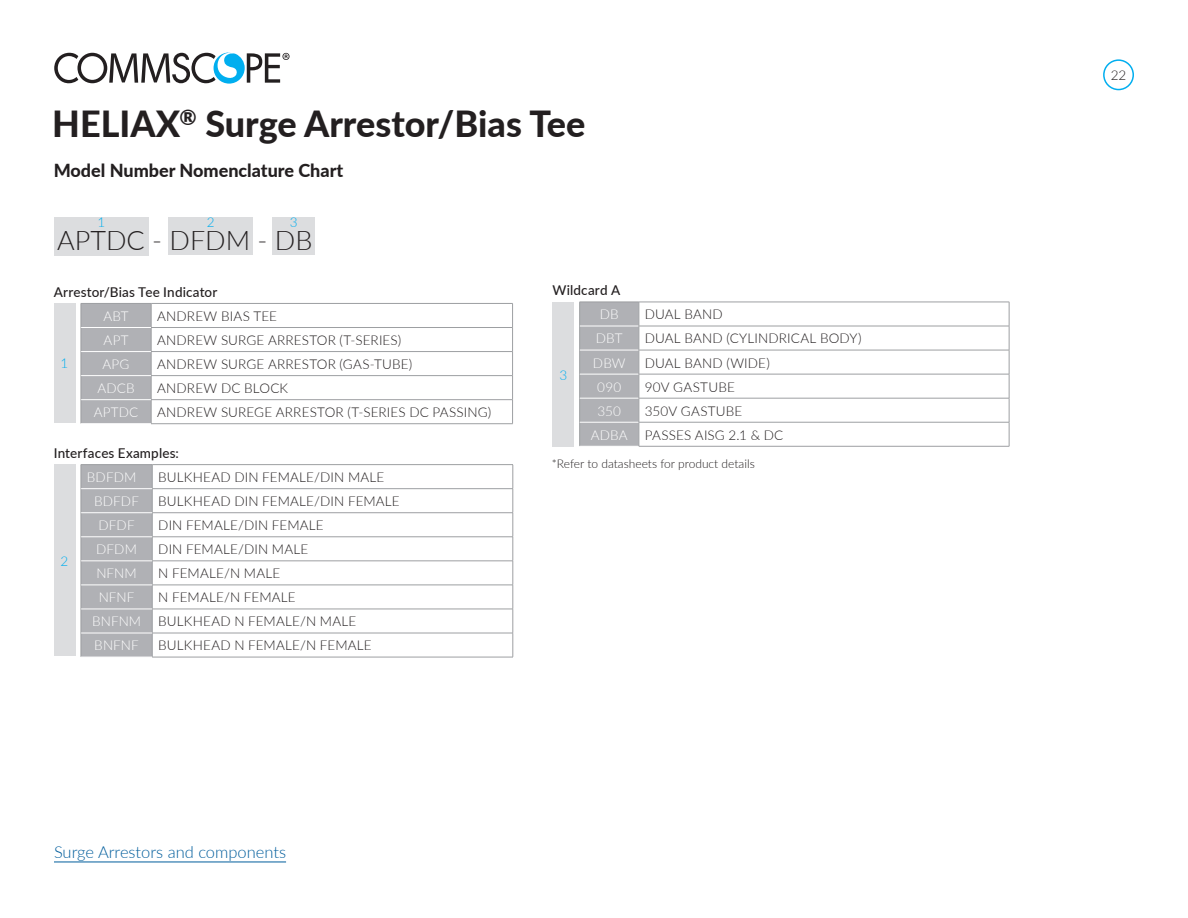
<style>
.page{position:relative;width:1188px;height:918px;background:#fff}
.page>*{position:absolute;margin:0;border:0;box-sizing:border-box;transform-origin:0 0}
.Product_Name{font:800 36px "Lato";color:#231f20}
.Part_Number{font:300 27px "Lato";color:#231f20}
.Sub_head{font:800 18px "Lato";color:#231f20}
.Chart_info{font:300 16.5px "Lato";color:#005d9c}
.OID{font:300 13.5px "Lato";letter-spacing:.015em;color:#231f20}
.OID_Part_Number{font:300 13.5px "Lato";letter-spacing:.01em;color:#fff}
.OID_Headers{font:500 13.5px "Lato";letter-spacing:.01em;color:#231f20}
.t1{font:300 13.5px "Lato";color:#00aeef}
.Body_Light_8_11{font:300 12px "Lato";color:#231f20}
.s1{font-style:inherit}
</style>
<div class="page">
<svg style="left:54px;top:52px;width:236px;height:32px"></svg>
<div style="left:1103px;top:59px;width:31px;height:31px;border:2px solid #00aeef;border-radius:50%"></div>
<hr style="left:54px;top:862px;width:232px;height:1px;background:#005d9c">
<div style="left:54px;top:217px;width:94px;height:39px;background:#dcdddf"></div>
<div style="left:168px;top:217px;width:85px;height:37px;background:#dcdddf"></div>
<div style="left:273px;top:217px;width:42px;height:37px;background:#dcdddf"></div>
<svg style="left:152px;top:376px;width:360px;height:25px"></svg>
<hr style="left:151px;top:303px;width:362px;height:1px;background:#9d9fa2">
<hr style="left:151px;top:327px;width:362px;height:1px;background:#9d9fa2">
<hr style="left:151px;top:351px;width:362px;height:1px;background:#9d9fa2">
<hr style="left:151px;top:375px;width:362px;height:1px;background:#9d9fa2">
<hr style="left:151px;top:399px;width:362px;height:1px;background:#9d9fa2">
<div style="left:81px;top:303px;width:71px;height:120px;background:#b0b1b5"></div>
<svg style="left:512px;top:304px;width:1px;height:119px"></svg>
<hr style="left:151px;top:423px;width:362px;height:1px;background:#9d9fa2">
<hr style="left:81px;top:327px;width:70px;height:1px;background:#fff">
<hr style="left:81px;top:351px;width:70px;height:1px;background:#fff">
<hr style="left:81px;top:375px;width:70px;height:1px;background:#fff">
<hr style="left:81px;top:399px;width:70px;height:1px;background:#fff">
<svg style="left:153px;top:465px;width:360px;height:192px"></svg>
<hr style="left:81px;top:464px;width:71px;height:1px;background:#9d9fa2">
<hr style="left:152px;top:464px;width:361px;height:1px;background:#9d9fa2">
<hr style="left:152px;top:488px;width:361px;height:1px;background:#9d9fa2">
<hr style="left:152px;top:512px;width:361px;height:1px;background:#9d9fa2">
<hr style="left:152px;top:537px;width:361px;height:1px;background:#9d9fa2">
<hr style="left:152px;top:561px;width:361px;height:1px;background:#9d9fa2">
<hr style="left:152px;top:585px;width:361px;height:1px;background:#9d9fa2">
<hr style="left:152px;top:609px;width:361px;height:1px;background:#9d9fa2">
<hr style="left:152px;top:633px;width:361px;height:1px;background:#9d9fa2">
<div style="left:81px;top:465px;width:72px;height:192px;background:#b0b1b5"></div>
<svg style="left:513px;top:465px;width:1px;height:192px"></svg>
<hr style="left:152px;top:657px;width:361px;height:1px;background:#9d9fa2">
<hr style="left:81px;top:488px;width:71px;height:1px;background:#fff">
<hr style="left:81px;top:512px;width:71px;height:1px;background:#fff">
<hr style="left:81px;top:537px;width:71px;height:1px;background:#fff">
<hr style="left:81px;top:561px;width:71px;height:1px;background:#fff">
<hr style="left:81px;top:585px;width:71px;height:1px;background:#fff">
<hr style="left:81px;top:609px;width:71px;height:1px;background:#fff">
<hr style="left:81px;top:633px;width:71px;height:1px;background:#fff">
<div style="left:54px;top:303px;width:21px;height:119px;background:#dcdddf"></div>
<div style="left:54px;top:464px;width:21px;height:192px;background:#dcdddf"></div>
<svg style="left:640px;top:303px;width:369px;height:143px"></svg>
<hr style="left:639px;top:326px;width:370px;height:1px;background:#9d9fa2">
<hr style="left:639px;top:350px;width:370px;height:1px;background:#9d9fa2">
<hr style="left:639px;top:374px;width:370px;height:1px;background:#9d9fa2">
<hr style="left:639px;top:398px;width:370px;height:1px;background:#9d9fa2">
<hr style="left:639px;top:422px;width:370px;height:1px;background:#9d9fa2">
<hr style="left:639px;top:446px;width:370px;height:1px;background:#9d9fa2">
<hr style="left:639px;top:302px;width:370px;height:1px;background:#9d9fa2">
<svg style="left:579px;top:302px;width:61px;height:144px;background:#b2b4b7"></svg>
<svg style="left:1009px;top:302px;width:1px;height:144px"></svg>
<div style="left:552px;top:302px;width:22px;height:144px;background:#dcdddf"></div>
<p class="Product_Name" style="left:52px;top:97px;width:535px">HELIAX<sup>®</sup> Surge Arrestor/Bias Tee</p>
<p class="Sub_head" style="left:54px;top:157px;width:291px">Model Number Nomenclature Chart</p>
<p class="t1" style="left:98px;top:213px;width:9px">1</p>
<p class="t1" style="left:207px;top:213px;width:9px">2</p>
<p class="t1" style="left:290px;top:213px;width:9px">3</p>
<p class="Part_Number" style="left:57px;top:222px;width:257px">APTDC - DFDM - DB</p>
<p class="OID_Headers" style="left:54px;top:282px;width:165px"><span class="s1">A</span>rrestor/Bias Tee Indicator</p>
<p class="t1" style="left:61px;top:354px;width:9px">1</p>
<p class="OID_Part_Number" style="left:103px;top:307px;width:27px">ABT</p>
<p class="OID" style="left:157px;top:307px;width:121px">ANDREW BIAS TEE</p>
<p class="OID_Part_Number" style="left:104px;top:331px;width:26px">APT</p>
<p class="OID" style="left:157px;top:331px;width:246px">ANDREW SURGE ARRESTOR (T-SERIES)</p>
<p class="OID_Part_Number" style="left:103px;top:355px;width:29px">APG</p>
<p class="OID" style="left:157px;top:355px;width:257px">ANDREW SURGE ARRESTOR (GAS-TUBE)</p>
<p class="OID_Part_Number" style="left:97px;top:379px;width:39px">ADCB</p>
<p class="OID" style="left:157px;top:379px;width:132px">ANDREW DC BLOCK</p>
<p class="OID_Part_Number" style="left:94px;top:403px;width:46px">APTDC</p>
<p class="OID" style="left:157px;top:403px;width:336px">ANDREW SUREGE ARRESTOR (T-SERIES DC PASSING)</p>
<p class="OID_Headers" style="left:54px;top:444px;width:127px">Interfaces Examples:</p>
<p class="t1" style="left:61px;top:552px;width:9px">2</p>
<p class="OID_Part_Number" style="left:87px;top:468px;width:51px">BDFDM</p>
<p class="OID" style="left:158px;top:468px;width:228px">BULKHEAD DIN FEMALE/DIN MALE</p>
<p class="OID_Part_Number" style="left:94px;top:492px;width:46px">BDFDF</p>
<p class="OID" style="left:158px;top:492px;width:243px">BULKHEAD DIN FEMALE/DIN FEMALE</p>
<p class="OID_Part_Number" style="left:99px;top:516px;width:38px">DFDF</p>
<p class="OID" style="left:158px;top:516px;width:167px">DIN FEMALE/DIN FEMALE</p>
<p class="OID_Part_Number" style="left:96px;top:540px;width:42px">DFDM</p>
<p class="OID" style="left:158px;top:540px;width:152px">DIN FEMALE/DIN MALE</p>
<p class="OID_Part_Number" style="left:96px;top:564px;width:42px">NFNM</p>
<p class="OID" style="left:158px;top:564px;width:123px">N FEMALE/N MALE</p>
<p class="OID_Part_Number" style="left:99px;top:588px;width:37px">NFNF</p>
<p class="OID" style="left:158px;top:588px;width:139px">N FEMALE/N FEMALE</p>
<p class="OID_Part_Number" style="left:92px;top:612px;width:51px">BNFNM</p>
<p class="OID" style="left:158px;top:612px;width:200px">BULKHEAD N FEMALE/N MALE</p>
<p class="OID_Part_Number" style="left:94px;top:636px;width:46px">BNFNF</p>
<p class="OID" style="left:158px;top:636px;width:215px">BULKHEAD N FEMALE/N FEMALE</p>
<p class="OID_Headers" style="left:552px;top:281px;width:69px">Wildcard A</p>
<p class="t1" style="left:559px;top:365px;width:9px">3</p>
<p class="OID_Part_Number" style="left:600px;top:305px;width:20px">DB</p>
<p class="OID" style="left:645px;top:305px;width:79px">DUAL BAND</p>
<p class="OID_Part_Number" style="left:596px;top:329px;width:28px">DBT</p>
<p class="OID" style="left:645px;top:329px;width:218px">DUAL BAND (CYLINDRICAL BODY)</p>
<p class="OID_Part_Number" style="left:593px;top:353px;width:34px">DBW</p>
<p class="OID" style="left:645px;top:353px;width:126px">DUAL BAND (WIDE)</p>
<p class="OID_Part_Number" style="left:597px;top:377px;width:25px">090</p>
<p class="OID" style="left:645px;top:377px;width:91px">90V GASTUBE</p>
<p class="OID_Part_Number" style="left:598px;top:401px;width:25px">350</p>
<p class="OID" style="left:645px;top:401px;width:99px">350V GASTUBE</p>
<p class="OID_Part_Number" style="left:591px;top:425px;width:38px">ADBA</p>
<p class="OID" style="left:645px;top:425px;width:140px">PASSES AISG 2.1 &amp; DC</p>
<p class="Body_Light_8_11" style="left:552px;top:455px;width:204px">*Refer to datasheets for product details</p>
<p class="Chart_info" style="left:54px;top:841px;width:234px">Surge Arrestors and components</p>
<p class="OID" style="left:1111px;top:65px;width:17px">22</p>
</div>
